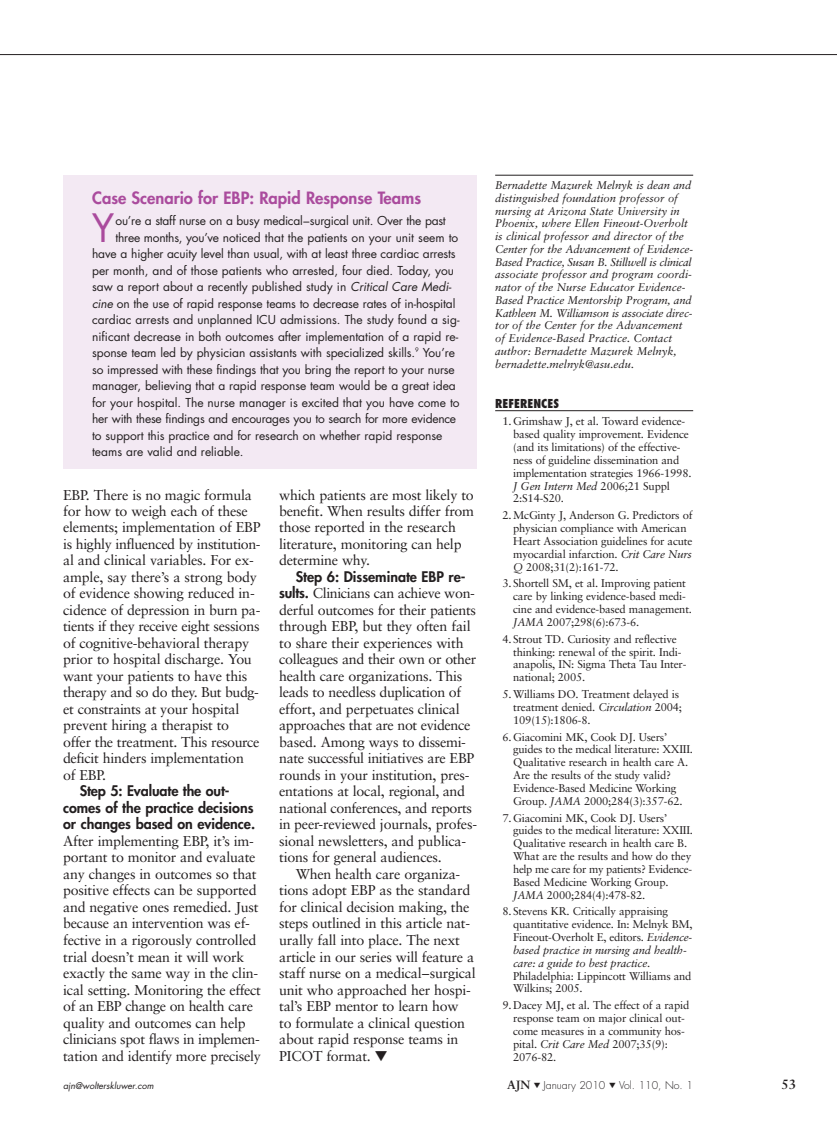
<style>
.page{position:relative;width:837px;height:1134px;background:#fff}
.page>*{position:absolute;margin:0;border:0;box-sizing:border-box;transform-origin:0 0}
.t1{font:38.1px "Futura";color:#aa4b9d}
.t2{font:800 16.5px "Futura";color:#aa4b9d}
.t3{font:14.25px/16.5px "Sabon";letter-spacing:-.015em;color:#231f20}
.t4{font:800 14.25px/16.5px "Futura";color:#231f20}
.t5{font:700 13.5px "Sabon";color:#231f20}
.t6{font:12px "Futura";letter-spacing:-.005em;color:#231f20}
.t7{font:800 condensed 12px "Futura LT";color:#231f20}
.t8{font:11.25px/12.8px "Sabon";letter-spacing:-.015em;color:#231f20}
.t9{font:italic 11.25px/12.8px "Sabon";color:#231f20}
.t10{font:300 10.5px "Futura";color:#231f20}
.t11{font:italic 9px "Futura";color:#231f20}
.s1{font-style:italic}
.s2{font-family:"Futura";font-weight:800}
.s3{font-family:"Sabon";font-weight:700;font-size:12px}
</style>
<div class="page">
<hr style="left:495px;top:175px;width:198px;height:1px;background:#231f20">
<hr style="left:495px;top:410px;width:198px;height:1px;background:#231f20">
<hr style="left:0;top:54px;width:837px;height:1px;background:#231f20">
<div style="left:63px;top:175px;width:414px;height:294px;background:#f3e9f3"></div>
<p class="t2" style="left:92px;top:190px;width:331px">Case Scenario for EBP: Rapid Response Teams</p>
<h1 class="t1" style="left:92px;top:210px;width:24px">Y</h1>
<p class="t6" style="left:116px;top:215px;width:332px">ou’re a staff nurse on a busy medical–surgical unit. Over the past</p>
<p class="t6" style="left:116px;top:232px;width:344px">three months, you’ve noticed that the patients on your unit seem to</p>
<p class="t6" style="left:92px;top:248px;width:365px">have a higher acuity level than usual, with at least three cardiac arrests</p>
<p class="t6" style="left:92px;top:265px;width:363px">per month, and of those patients who arrested, four died. Today, you</p>
<p class="t6" style="left:92px;top:281px;width:361px">saw a report about a recently published study in <span class="s1">Critical Care Medi-</span></p>
<p class="t6" style="left:92px;top:298px;width:365px"><span class="s1">cine</span> on the use of rapid response teams to decrease rates of in-hospital</p>
<p class="t6" style="left:92px;top:314px;width:369px">cardiac arrests and unplanned ICU admissions. The study found a sig-</p>
<p class="t6" style="left:92px;top:331px;width:368px">nificant decrease in both outcomes after implementation of a rapid re-</p>
<p class="t6" style="left:92px;top:347px;width:364px">sponse team led by physician assistants with specialized skills.<sup>9</sup> You’re</p>
<p class="t6" style="left:92px;top:364px;width:364px">so impressed with these findings that you bring the report to your nurse</p>
<p class="t6" style="left:92px;top:380px;width:365px">manager, believing that a rapid response team would be a great idea</p>
<p class="t6" style="left:92px;top:397px;width:369px">for your hospital. The nurse manager is excited that you have come to</p>
<p class="t6" style="left:92px;top:413px;width:366px">her with these findings and encourages you to search for more evidence</p>
<p class="t6" style="left:92px;top:430px;width:352px">to support this practice and for research on whether rapid response</p>
<p class="t6" style="left:92px;top:446px;width:153px">teams are valid and reliable.</p>
<p class="t3" style="left:63px;top:487px;width:199px">EBP. There is no magic formula for how to weigh each of these elements; implementation of EBP is highly influenced by institution&shy;al and clinical variables. For ex&shy;ample, say there’s a strong body of evidence showing reduced in&shy;cidence of depression in burn pa&shy;tients if they receive eight sessions of cognitive-behavioral therapy prior to hospital discharge. You want your patients to have this therapy and so do they. But budg&shy;et constraints at your hospital prevent hiring a therapist to<br>offer the treatment. This resource deficit hinders implementation<br>of EBP.</p>
<p class="t4" style="left:63px;top:784px;width:194px;text-indent:17px">Step 5: Evaluate the out&shy;comes of the practice decisions or changes based on evidence.</p>
<p class="t3" style="left:63px;top:834px;width:199px">After implementing EBP, it’s im&shy;portant to monitor and evaluate any changes in outcomes so that positive effects can be supported and negative ones remedied. Just because an intervention was ef&shy;fective in a rigorously controlled trial doesn’t mean it will work exactly the same way in the clin&shy;ical setting. Monitoring the effect of an EBP change on health care quality and outcomes can help clinicians spot flaws in implemen&shy;tation and identify more precisely</p>
<p class="t3" style="left:279px;top:487px;width:196px">which patients are most likely to benefit. When results differ from those reported in the research literature, monitoring can help determine why.</p>
<p class="t4" style="left:296px;top:570px;width:171px">Step 6: Disseminate EBP re-</p>
<p class="t3" style="left:279px;top:586px;width:199px"><span class="s2">sults.</span> Clinicians can achieve won&shy;derful outcomes for their patients through EBP, but they often fail to share their experiences with colleagues and their own or other health care organizations. This leads to needless duplication of effort, and perpetuates clinical approaches that are not evidence based. Among ways to dissemi&shy;nate successful initiatives are EBP rounds in your institution, pres&shy;entations at local, regional, and national conferences, and reports in peer-reviewed journals, profes&shy;sional newsletters, and publica&shy;tions for general audiences.</p>
<p class="t3" style="left:279px;top:867px;width:198px;text-indent:17px">When health care organiza&shy;tions adopt EBP as the standard for clinical decision making, the steps outlined in this article nat&shy;urally fall into place. The next article in our series will feature a staff nurse on a medical–surgical unit who approached her hospi&shy;tal’s EBP mentor to learn how<br>to formulate a clinical question about rapid response teams in<br>PICOT format. ▼</p>
<p class="t9" style="left:495px;top:180px;width:200px">Bernadette Mazurek Melnyk is dean and distinguished foundation professor of nursing at Arizona State University in Phoenix, where Ellen Fineout-Overholt is clinical professor and director of the Center for the Advancement of Evidence-Based Practice, Susan B. Stillwell is clinical associate professor and program coordi&shy;nator of the Nurse Educator Evidence-Based Practice Mentorship Program, and Kathleen M. Williamson is associate direc&shy;tor of the Center for the Advancement of Evidence-Based Practice. Contact author: Bernadette Mazurek Melnyk, bernadette.melnyk@asu.edu.</p>
<p class="t7" style="left:495px;top:399px;width:66px">REFERENCES</p>
<p class="t8" style="left:513px;top:416px;width:180px;text-indent:-11px">1. Grimshaw J, et al. Toward evidence&shy;based quality improvement. Evidence (and its limitations) of the effective&shy;ness of guideline dissemination and implementation strategies 1966-1998.<br><span class="s1">J Gen Intern Med</span> 2006;21 Suppl 2:S14-S20.</p>
<p class="t8" style="left:513px;top:510px;width:181px;text-indent:-11px">2. McGinty J, Anderson G. Predictors of physician compliance with American Heart Association guidelines for acute myocardial infarction. <span class="s1">Crit Care Nurs Q</span> 2008;31(2):161-72.</p>
<p class="t8" style="left:513px;top:578px;width:180px;text-indent:-11px">3. Shortell SM, et al. Improving patient care by linking evidence-based medi&shy;cine and evidence-based management.<br><span class="s1">JAMA</span> 2007;298(6):673-6.</p>
<p class="t8" style="left:513px;top:633px;width:175px;text-indent:-11px">4. Strout TD. Curiosity and reflective thinking: renewal of the spirit. Indi&shy;anapolis, IN: Sigma Theta Tau Inter&shy;national; 2005.</p>
<p class="t8" style="left:513px;top:689px;width:170px;text-indent:-11px">5. Williams DO. Treatment delayed is treatment denied. <span class="s1">Circulation</span> 2004;<br>109(15):1806-8.</p>
<p class="t8" style="left:513px;top:731px;width:181px;text-indent:-11px">6. Giacomini MK, Cook DJ. Users’ guides to the medical literature: XXIII.<br>Qualitative research in health care A.<br>Are the results of the study valid?<br>Evidence-Based Medicine Working Group. <span class="s1">JAMA</span> 2000;284(3):357-62.</p>
<p class="t8" style="left:513px;top:812px;width:181px;text-indent:-11px">7. Giacomini MK, Cook DJ. Users’ guides to the medical literature: XXIII.<br>Qualitative research in health care B.<br>What are the results and how do they help me care for my patients? Evidence-Based Medicine Working Group.<br><span class="s1">JAMA</span> 2000;284(4):478-82.</p>
<p class="t8" style="left:513px;top:906px;width:181px;text-indent:-11px">8. Stevens KR. Critically appraising quantitative evidence. In: Melnyk BM, Fineout-Overholt E, editors. <span class="s1">Evidence&shy;based practice in nursing and health&shy;care: a guide to best practice</span>.<br>Philadelphia: Lippincott Williams and Wilkins; 2005.</p>
<p class="t8" style="left:513px;top:1000px;width:178px;text-indent:-11px">9. Dacey MJ, et al. The effect of a rapid response team on major clinical out&shy;come measures in a community hos&shy;pital. <span class="s1">Crit Care Med</span> 2007;35(9):<br>2076-82.</p>
<p class="t11" style="left:63px;top:1082px;width:92px">ajn@wolterskluwer.com</p>
<p class="t10" style="left:507px;top:1080px;width:187px"><span class="s3">AJN</span> ▼ January 2010 ▼ Vol. 110, No. 1</p>
<p class="t5" style="left:781px;top:1079px;width:17px">53</p>
</div>
